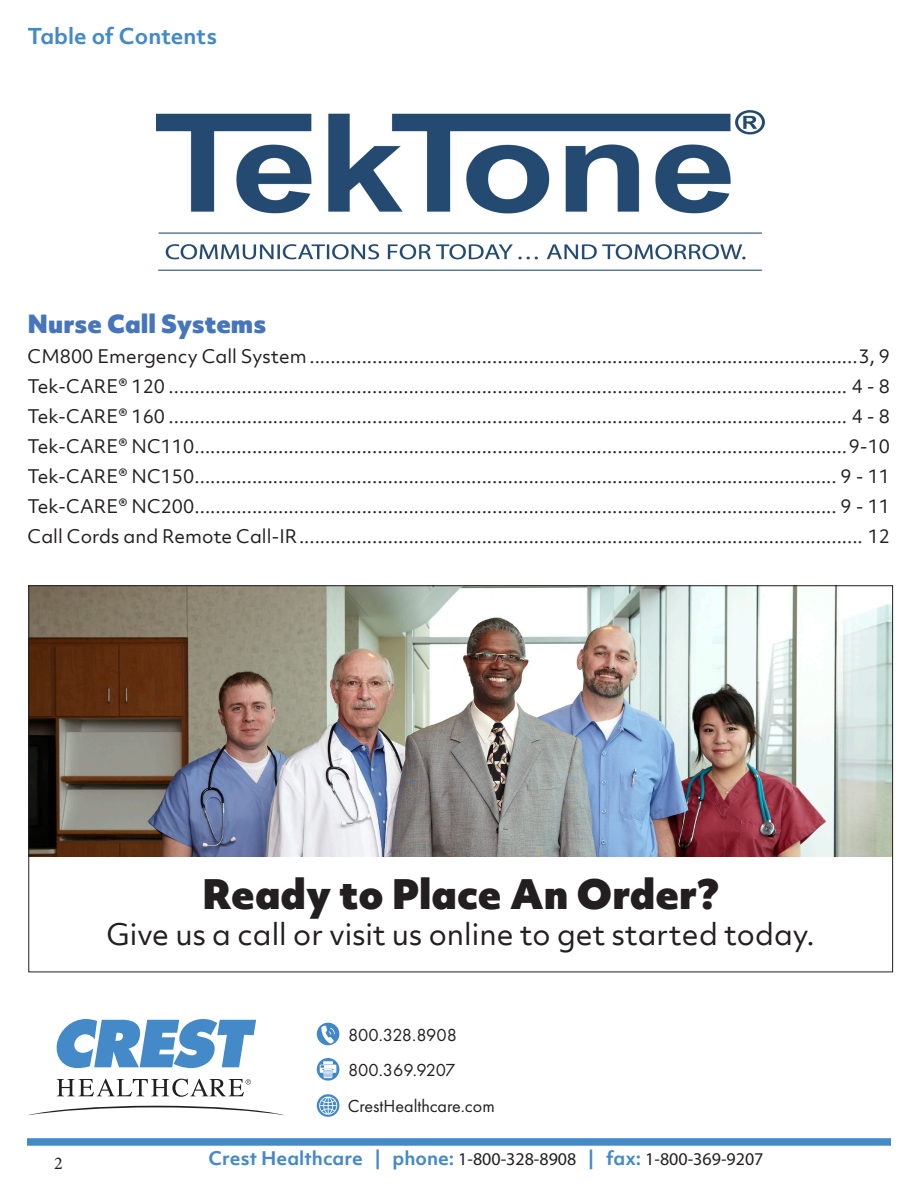
<style>
.page{position:relative;width:918px;height:1188px;background:#fff}
.page>*{position:absolute;margin:0;border:0;box-sizing:border-box;transform-origin:0 0}
._2020_Product_Copy{font:900 39px "Objektiv Mk 2";color:#231f20}
._2020_Product_Copy-2{font:28.5px "Objektiv Mk 2";color:#231f20}
.Section_Index_-_Listings__Two_Column{font:900 24px "Objektiv Mk 2";color:#4675bb}
._2020_Page_Header__Right{font:700 21px "Objektiv Mk 2";color:#4489c8}
.t1{font:18.15px "Futura PT";color:#231f20}
.Section_Index_-_Listings__Two_Column-2{font:18px/30px "Objektiv Mk 2";color:#231f20;text-align:justify}
.t2{font:18px "Myriad Pro";color:#231f20}
.t3{font:18px "Minion Pro";color:#231f20}
.s1{font-family:"Objektiv Mk 1";font-weight:700;color:#4489c8}
</style>
<div class="page">
<svg style="left:56px;top:1019px;width:200px;height:49px"></svg>
<svg style="left:57px;top:1079px;width:194px;height:18px"></svg>
<svg style="left:29px;top:1106px;width:255px;height:9px"></svg>
<div style="left:317px;top:1023px;width:22px;height:22px;background:#4188c8;border-radius:50%"></div>
<svg style="left:321px;top:1026px;width:14px;height:18px"></svg>
<svg style="left:317px;top:1058px;width:22px;height:23px"></svg>
<div style="left:324px;top:1069px;width:8px;height:9px;background:#fff"></div>
<svg style="left:320px;top:1061px;width:16px;height:16px"></svg>
<svg style="left:317px;top:1094px;width:22px;height:23px"></svg>
<svg style="left:318px;top:1097px;width:19px;height:19px"></svg>
<img style="left:31px;top:588px;width:860px;height:269px">
<img style="left:157px;top:110px;width:608px;height:161px">
<div style="left:27px;top:1138px;width:864px;height:8px;background:#4489c8"></div>
<p class="_2020_Page_Header__Right" style="left:28px;top:21px;width:191px">Table of Contents</p>
<p class="Section_Index_-_Listings__Two_Column" style="left:28px;top:306px;width:240px">Nurse Call Systems</p>
<p class="Section_Index_-_Listings__Two_Column-2" style="left:28px;top:341px;width:864px">CM800 Emergency Call System .........................................................................................................3, 9</p>
<p class="Section_Index_-_Listings__Two_Column-2" style="left:28px;top:371px;width:864px">Tek-CARE® 120 .................................................................................................................................. 4 - 8<br>Tek-CARE® 160 .................................................................................................................................. 4 - 8<br>Tek-CARE® NC110.............................................................................................................................9-10<br>Tek-CARE® NC150........................................................................................................................... 9 - 11<br>Tek-CARE® NC200........................................................................................................................... 9 - 11</p>
<p class="Section_Index_-_Listings__Two_Column-2" style="left:28px;top:521px;width:864px">Call Cords and Remote Call-IR............................................................................................................ 12</p>
<p class="_2020_Product_Copy" style="left:202px;top:865px;width:519px">Ready to Place An Order?</p>
<p class="_2020_Product_Copy-2" style="left:106px;top:915px;width:710px">Give us a call or visit us online to get started today.</p>
<p class="t1" style="left:348px;top:1024px;width:111px">800.328.8908</p>
<p class="t1" style="left:348px;top:1059px;width:109px">800.369.9207</p>
<p class="t1" style="left:348px;top:1096px;width:148px">CrestHealthcare.com</p>
<p class="t3" style="left:54px;top:1151px;width:10px">2</p>
<p class="t2" style="left:209px;top:1148px;width:556px"><span class="s1">Crest Healthcare | phone:</span> 1-800-328-8908 <span class="s1">| fax:</span> 1-800-369-9207</p>
</div>
